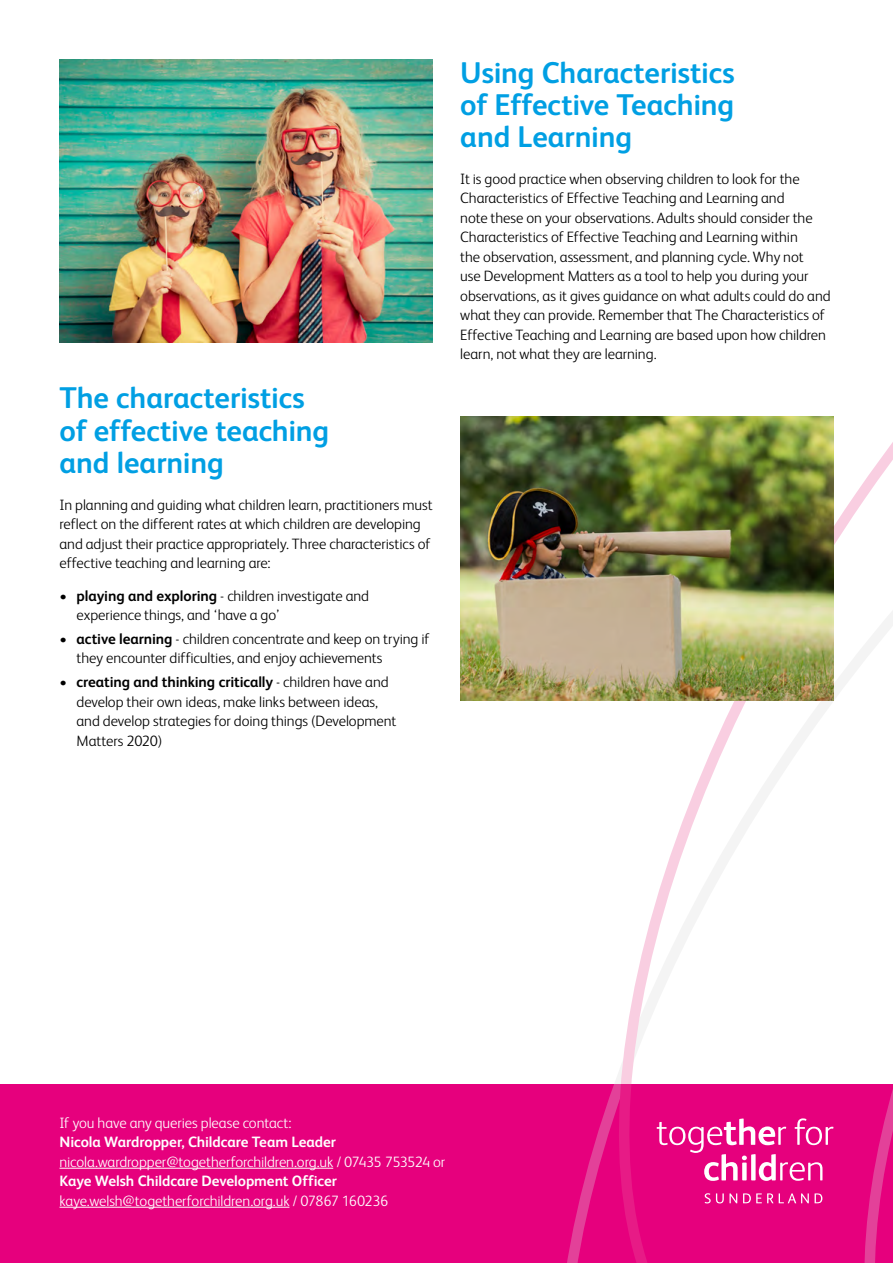
<style>
.page{position:relative;width:893px;height:1263px;background:#fff}
.page>*{position:absolute;margin:0;border:0;box-sizing:border-box;transform-origin:0 0}
.t1{font:700 30px/32.4px "FS Albert";letter-spacing:-.005em;color:#009fe3}
.t2{font:300 15px/19.5px "FS Albert";letter-spacing:-.005em;color:#000}
.t3{font:300 15px "FS Albert";letter-spacing:-.005em;color:#fff}
.t4{font:700 15px "FS Albert";letter-spacing:-.005em;color:#fff}
.s1{font-weight:700}
</style>
<div class="page">
<div style="left:0;top:1084px;width:893px;height:179px;background:#e6007d"></div>
<hr style="left:60px;top:1168px;width:273px;height:1px;background:#fff">
<hr style="left:60px;top:1207px;width:229px;height:1px;background:#fff">
<svg style="left:533px;top:416px;width:360px;height:847px"></svg>
<img style="left:60px;top:60px;width:373px;height:283px">
<img style="left:460px;top:417px;width:373px;height:283px">
<h1 class="t1" style="left:60px;top:382px;width:271px">The characteristics of effective teaching and learning</h1>
<p class="t2" style="left:60px;top:495px;width:375px">In planning and guiding what children learn, practitioners must reflect on the different rates at which children are developing and adjust their practice appropriately. Three characteristics of effective teaching and learning are:</p>
<p class="t2" style="left:77px;top:586px;width:294px;text-indent:-17px">• <span class="s1">playing and exploring</span> - children investigate and experience things, and ‘have a go’</p>
<p class="t2" style="left:77px;top:629px;width:355px;text-indent:-17px">• <span class="s1">active learning</span> - children concentrate and keep on trying if they encounter difficulties, and enjoy achievements</p>
<p class="t2" style="left:77px;top:672px;width:321px;text-indent:-17px">• <span class="s1">creating and thinking critically</span> - children have and develop their own ideas, make links between ideas, and develop strategies for doing things (Development Matters 2020)</p>
<h1 class="t1" style="left:460px;top:56px;width:276px;text-align:justify">Using Characteristics of Effective Teaching and Learning</h1>
<p class="t2" style="left:460px;top:169px;width:372px">It is good practice when observing children to look for the Characteristics of Effective Teaching and Learning and<br>note these on your observations. Adults should consider the Characteristics of Effective Teaching and Learning within<br>the observation, assessment, and planning cycle. Why not<br>use Development Matters as a tool to help you during your observations, as it gives guidance on what adults could do and what they can provide. Remember that The Characteristics of Effective Teaching and Learning are based upon how children learn, not what they are learning.</p>
<p class="t3" style="left:60px;top:1114px;width:234px">If you have any queries please contact:</p>
<p class="t4" style="left:60px;top:1133px;width:278px">Nicola Wardropper, Childcare Team Leader</p>
<p class="t3" style="left:60px;top:1153px;width:387px">nicola.wardropper@togetherforchildren.org.uk / 07435 753524 or</p>
<p class="t4" style="left:60px;top:1172px;width:279px">Kaye Welsh Childcare Development Officer</p>
<p class="t3" style="left:60px;top:1192px;width:330px">kaye.welsh@togetherforchildren.org.uk / 07867 160236</p>
</div>
